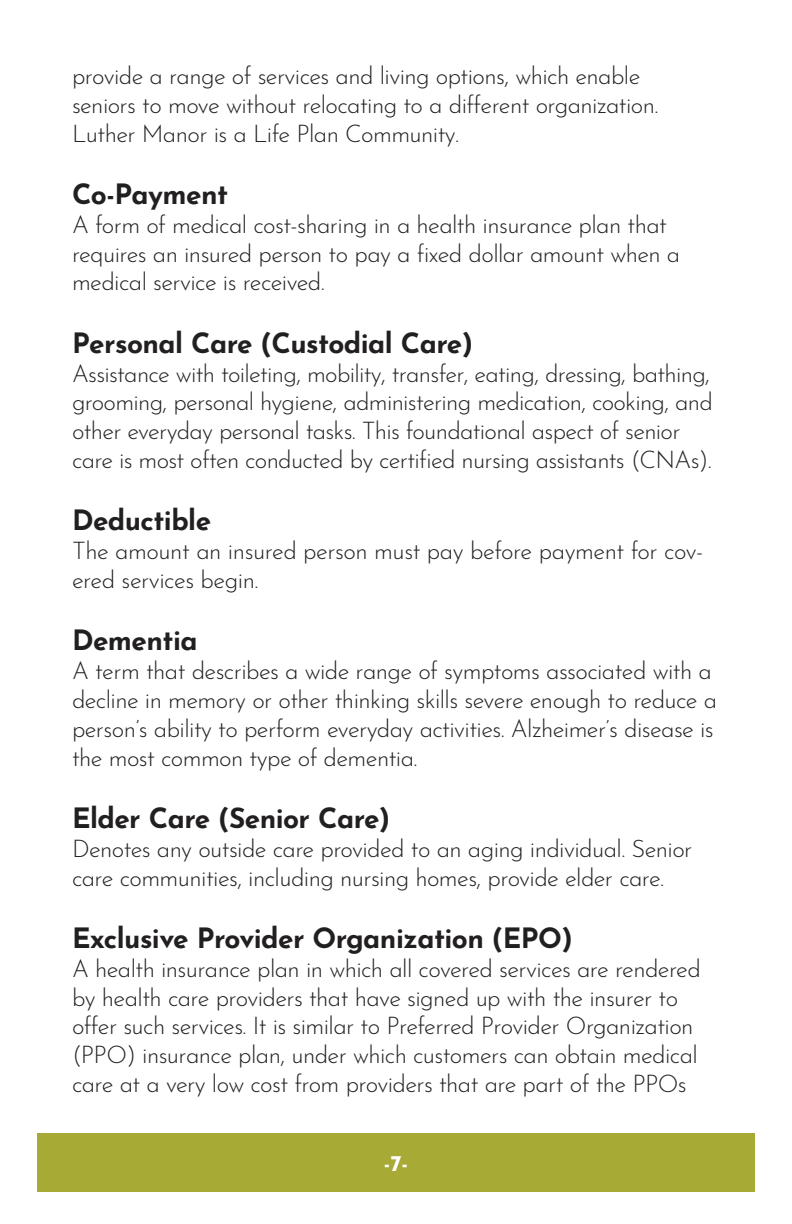
<style>
.page{position:relative;width:792px;height:1224px;background:#fff}
.page>*{position:absolute;margin:0;border:0;box-sizing:border-box;transform-origin:0 0}
.t1{font:700 28px "Josefin Sans";letter-spacing:-.02em;color:#221f1f}
.t2{font:300 24px/28.8px "Josefin Sans";letter-spacing:-.025em;color:#221f1f}
.t3{font:700 22px "Josefin Sans";color:#fff}
</style>
<div class="page">
<div style="left:37px;top:1134px;width:718px;height:58px;background:#a8aa36"></div>
<p class="t2" style="left:72px;top:59px;width:588px">provide a range of services and living options, which enable seniors to move without relocating to a different organization.<br>Luther Manor is a Life Plan Community.</p>
<p class="t1" style="left:72px;top:182px;width:158px">Co-Payment</p>
<p class="t2" style="left:72px;top:212px;width:610px">A form of medical cost-sharing in a health insurance plan that requires an insured person to pay a fixed dollar amount when a medical service is received.</p>
<p class="t1" style="left:72px;top:331px;width:403px">Personal Care (Custodial Care)</p>
<p class="t2" style="left:72px;top:357px;width:642px">Assistance with toileting, mobility, transfer, eating, dressing, bathing, grooming, personal hygiene, administering medication, cooking, and other everyday personal tasks. This foundational aspect of senior care is most often conducted by certified nursing assistants (CNAs).</p>
<p class="t1" style="left:72px;top:508px;width:141px">Deductible</p>
<p class="t2" style="left:72px;top:538px;width:633px">The amount an insured person must pay before payment for cov&shy;ered services begin.</p>
<p class="t1" style="left:72px;top:628px;width:127px">Dementia</p>
<p class="t2" style="left:72px;top:654px;width:647px">A term that describes a wide range of symptoms associated with a decline in memory or other thinking skills severe enough to reduce a person’s ability to perform everyday activities. Alzheimer’s disease is the most common type of dementia.</p>
<p class="t1" style="left:72px;top:806px;width:320px">Elder Care (Senior Care)</p>
<p class="t2" style="left:72px;top:836px;width:622px">Denotes any outside care provided to an aging individual. Senior care communities, including nursing homes, provide elder care.</p>
<p class="t1" style="left:72px;top:926px;width:502px">Exclusive Provider Organization (EPO)</p>
<p class="t2" style="left:72px;top:952px;width:630px">A health insurance plan in which all covered services are rendered by health care providers that have signed up with the insurer to offer such services. It is similar to Preferred Provider Organization (PPO) insurance plan, under which customers can obtain medical care at a very low cost from providers that are part of the PPOs</p>
<p class="t3" style="left:384px;top:1153px;width:26px">-7-</p>
</div>
